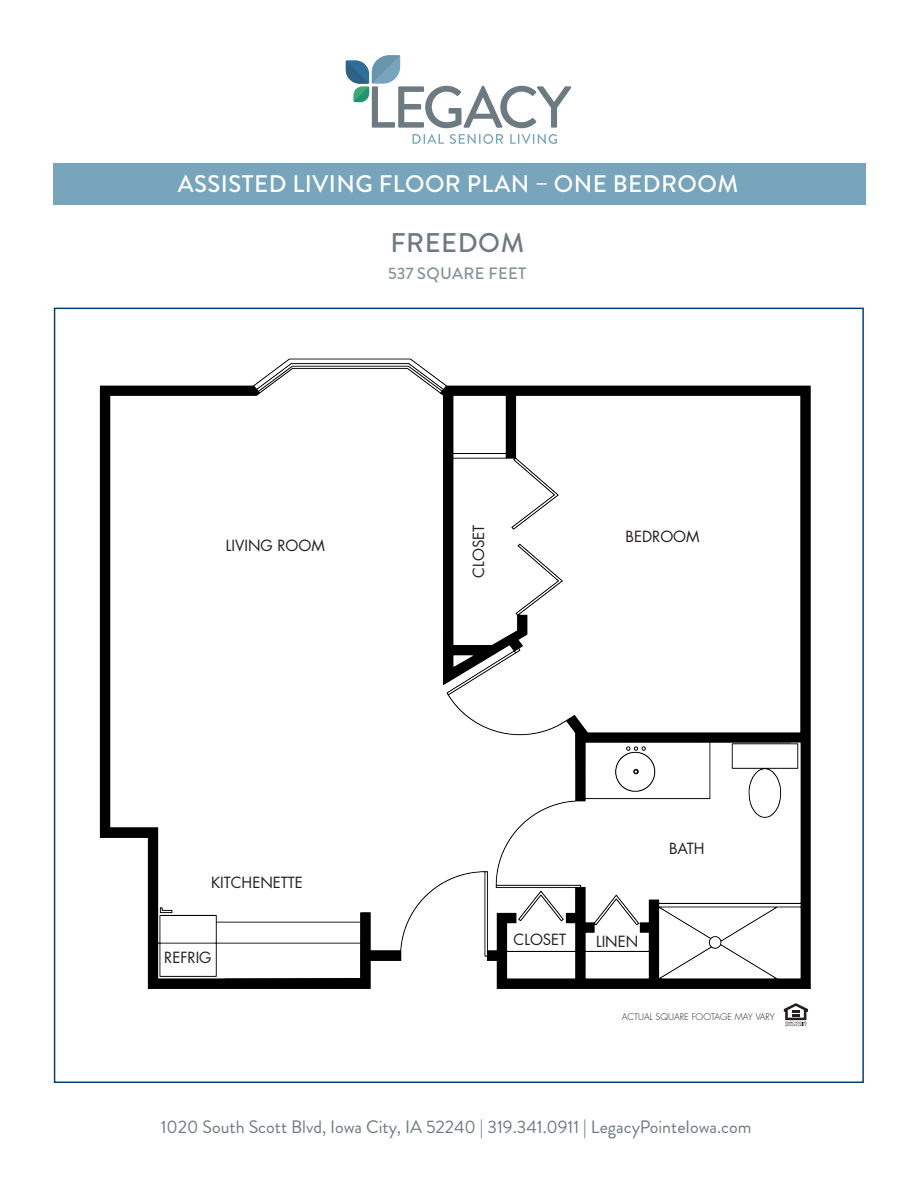
<style>
.page{position:relative;width:918px;height:1188px;background:#fff}
.page>*{position:absolute;margin:0;border:0;box-sizing:border-box;transform-origin:0 0}
.t1{font:500 27px "Brandon Grotesque";letter-spacing:.02em;color:#6d7a81}
.t2{font:500 24px "Brandon Grotesque";letter-spacing:.02em;color:#fff}
.t3{font:18px "Brandon Grotesque";color:#6d7a81}
.t4{font:500 16.5px "Brandon Grotesque";letter-spacing:.02em;color:#869299}
.t5{font:15px "Futura";color:#231f20}
.t6{font:300 9px "Futura";color:#231f20}
</style>
<div class="page">
<img style="left:99px;top:358px;width:712px;height:654px">
<svg style="left:784px;top:1003px;width:24px;height:23px"></svg>
<div style="left:53px;top:164px;width:812px;height:41px;background:#78a5bb"></div>
<svg style="left:346px;top:55px;width:225px;height:73px"></svg>
<svg style="left:413px;top:134px;width:31px;height:10px"></svg>
<svg style="left:450px;top:134px;width:53px;height:10px"></svg>
<svg style="left:510px;top:134px;width:47px;height:10px"></svg>
<p class="t2" style="left:178px;top:167px;width:562px">ASSISTED LIVING FLOOR PLAN – ONE BEDROOM</p>
<p class="t1" style="left:390px;top:224px;width:135px">FREEDOM</p>
<p class="t4" style="left:388px;top:262px;width:140px">537 SQUARE FEET</p>
<p class="t5" style="left:226px;top:535px;width:101px">LIVING ROOM</p>
<p class="t5" style="left:468px;top:578px;width:54px;rotate:-90deg">CLOSET</p>
<p class="t5" style="left:626px;top:526px;width:76px">BEDROOM</p>
<p class="t5" style="left:211px;top:872px;width:93px">KITCHENETTE</p>
<p class="t5" style="left:164px;top:947px;width:49px">REFRIG</p>
<p class="t5" style="left:669px;top:838px;width:37px">BATH</p>
<p class="t5" style="left:514px;top:929px;width:54px">CLOSET</p>
<p class="t5" style="left:596px;top:931px;width:44px">LINEN</p>
<p class="t6" style="left:622px;top:1011px;width:155px">ACTUAL SQUARE FOOTAGE MAY VARY</p>
<p class="t3" style="left:161px;top:1115px;width:592px">1020 South Scott Blvd, Iowa City, IA 52240 | 319.341.0911 | LegacyPointeIowa.com</p>
</div>
